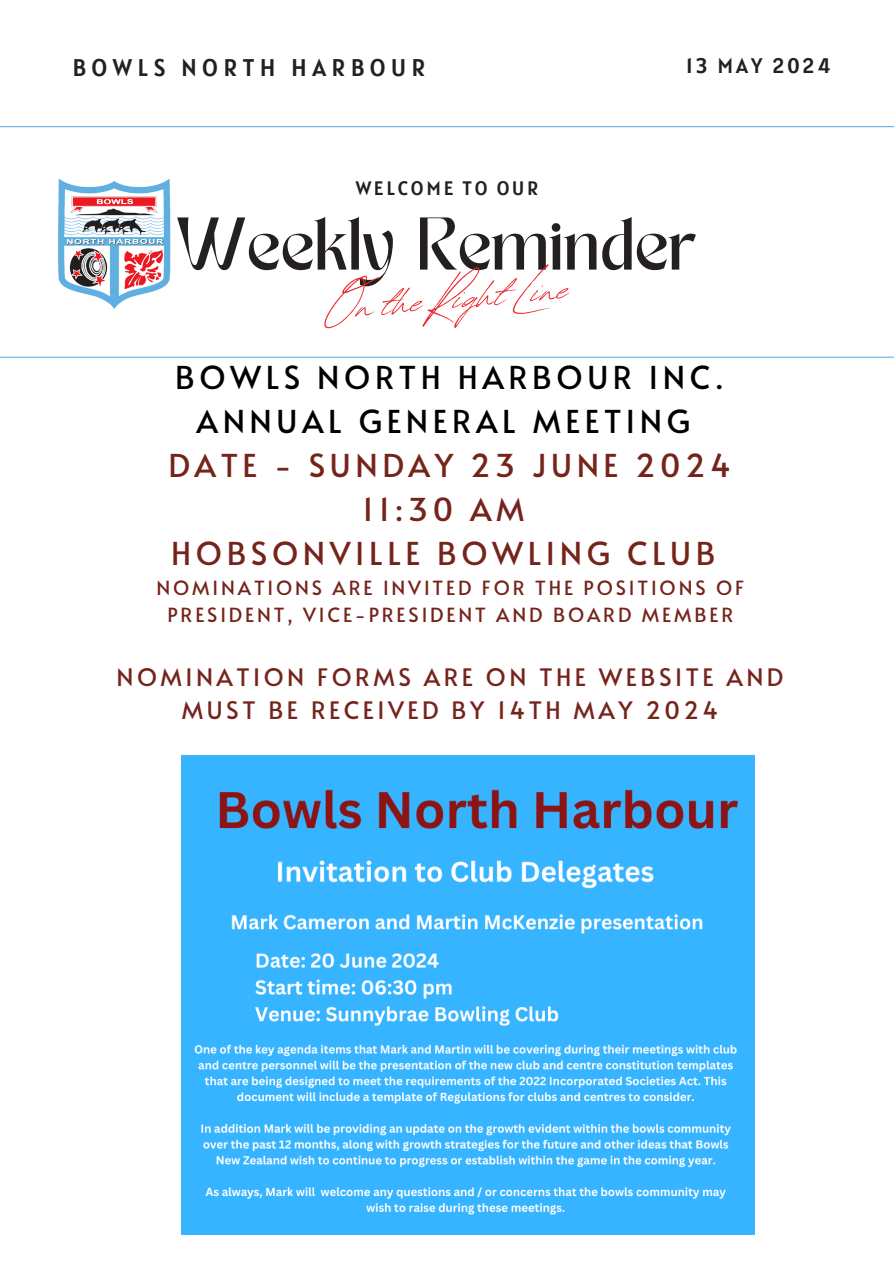
<style>
.page{position:relative;width:894px;height:1264px;background:#fff}
.page>*{position:absolute;margin:0;border:0;box-sizing:border-box;transform-origin:0 0}
.t1{font:57.45px "Revive 80 Signature";color:#ec272b}
.t2{font:52.2px "TANMERINGUE";color:#242021}
.t3{font:31.5px "Alata";letter-spacing:.145em;color:#75241c}
.t4{font:31.5px "Alata";letter-spacing:.145em;color:#000}
.t5{font:24px/32.7px "Alata";letter-spacing:.145em;color:#75241c;text-align:center}
.t6{font:24px "Alatsi";letter-spacing:.225em;color:#242021}
.t7{font:21px "Alatsi";letter-spacing:.145em;color:#242021}
.t8{font:19.5px/27px "Alata";letter-spacing:.145em;color:#75241c;text-align:center}
.t9{font:19.35px "Alatsi";letter-spacing:.14em;color:#242021}
</style>
<div class="page">
<hr style="left:0;top:356px;width:893px;height:2px;background:#67b3e3">
<hr style="left:0;top:126px;width:893px;height:1px;background:#67b3e3">
<img style="left:58px;top:178px;width:113px;height:131px">
<img style="left:181px;top:755px;width:573px;height:479px">
<p class="t6" style="left:72px;top:52px;width:354px">BOWLS NORTH HARBOUR</p>
<h1 class="t7" style="left:686px;top:52px;width:145px">13 MAY 2024</h1>
<p class="t9" style="left:355px;top:176px;width:184px">WELCOME TO OUR</p>
<p class="t2" style="left:176px;top:217px;width:522px">Weekly Reminder</p>
<p class="t1" style="left:321px;top:265px;width:246px;rotate:-5deg">On the Right Line</p>
<p class="t4" style="left:175px;top:354px;width:550px">BOWLS NORTH HARBOUR INC.</p>
<p class="t4" style="left:196px;top:398px;width:495px">ANNUAL GENERAL MEETING</p>
<p class="t3" style="left:168px;top:442px;width:563px">DATE - SUNDAY 23 JUNE 2024</p>
<p class="t3" style="left:362px;top:486px;width:163px">11:30 AM</p>
<p class="t3" style="left:171px;top:530px;width:545px">HOBSONVILLE BOWLING CLUB</p>
<h2 class="t8" style="left:156px;top:573px;width:589px">NOMINATIONS ARE INVITED FOR THE POSITIONS OF<br>PRESIDENT, VICE-PRESIDENT AND BOARD MEMBER</h2>
<p class="t5" style="left:116px;top:660px;width:668px">NOMINATION FORMS ARE ON THE WEBSITE AND<br>MUST BE RECEIVED BY 14TH MAY 2024</p>
</div>
